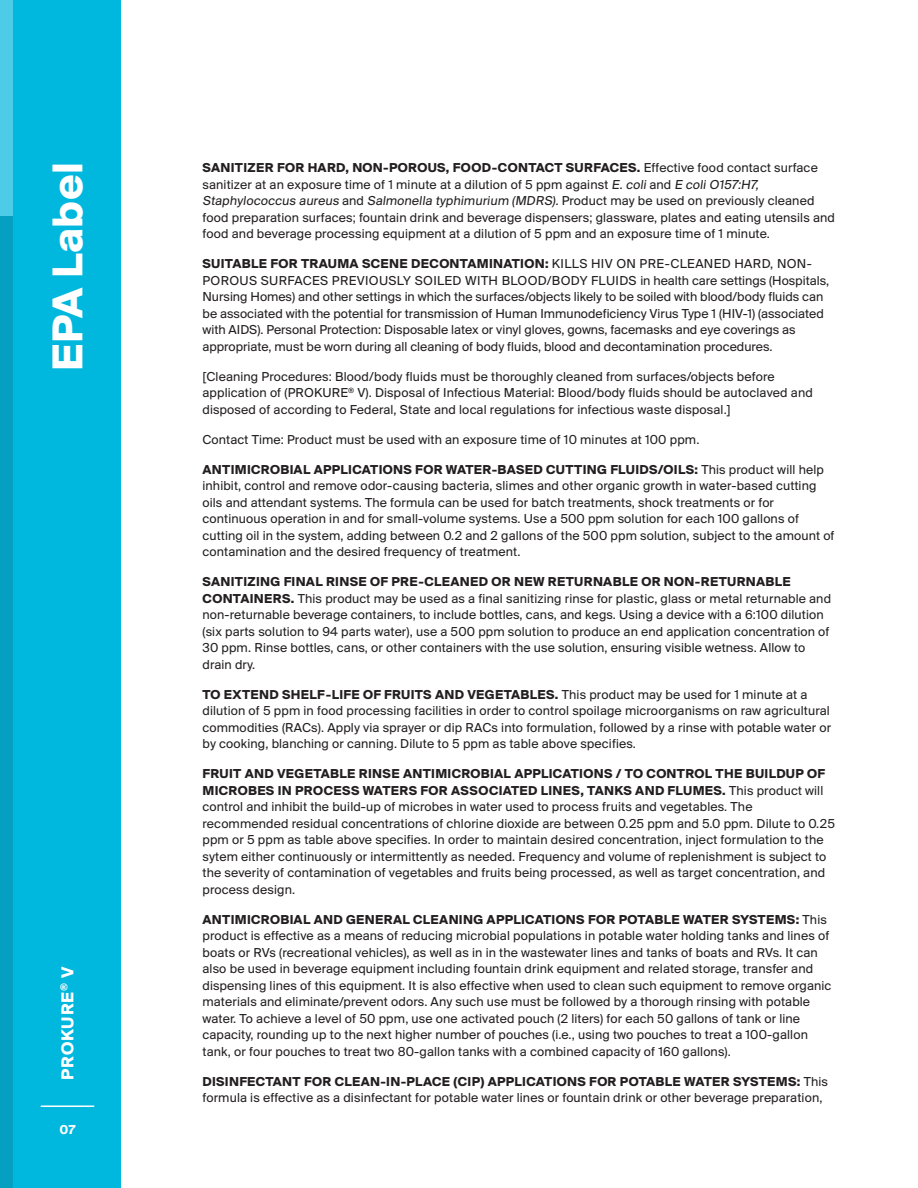
<style>
.page{position:relative;width:918px;height:1188px;background:#fff}
.page>*{position:absolute;margin:0;border:0;box-sizing:border-box;transform-origin:0 0}
.t1{font:700 45px "Suisse BP Intl";letter-spacing:.01em;color:#fff}
.t2{font:700 18px "Suisse BP Intl";letter-spacing:.05em;color:#fff}
.t3{font:13.5px/16.5px "Suisse BP Intl";letter-spacing:.01em;color:#231f20}
.t4{font:700 13.5px "Suisse BP Intl";color:#fff}
.s1{font-weight:700}
</style>
<div class="page">
<div style="left:0;top:0;width:122px;height:1188px;background:#00b7de"></div>
<hr style="left:41px;top:1106px;width:53px;height:1px;background:#fff">
<div style="left:0;top:216px;width:14px;height:972px;background:#05a0c1"></div>
<div style="left:0;top:0;width:14px;height:216px;background:#4ccce7"></div>
<h1 class="t1" style="left:41px;top:371px;width:211px;rotate:-90deg">EPA Label</h1>
<h2 class="t2" style="left:57px;top:1080px;width:115px;rotate:-90deg">PROKURE<sup>®</sup> V</h2>
<p class="t4" style="left:60px;top:1122px;width:17px">07</p>
<p class="t3" style="left:202px;top:159px;width:634px"><span class="s1">SANITIZER FOR HARD, NON-POROUS, FOOD-CONTACT SURFACES.</span> Effective food contact surface sanitizer at an exposure time of 1 minute at a dilution of 5 ppm against E. coli and E coli O157:H7, Staphylococcus aureus a n d Salmonella typhimurium (MDRS). Pro d u ct m ay b e u s ed o n p revi o u s l y c l ea n ed food preparation surfaces; fountain drink and beverage dispensers; glassware, plates and eating utensils and food and beverage processing equipment at a dilution of 5 ppm and an exposure time of 1 minute.</p>
<p class="t3" style="left:202px;top:255px;width:628px"><span class="s1">SUITABLE FOR TRAUMA SCENE DECONTAMINATION:</span> KILLS HIV ON PRE-CLEANED HARD, NON-POROUS SURFACES PREVIOUSLY SOILED WITH BLOOD/BODY FLUIDS in health care settings (Hospitals, Nursing Homes) and other settings in which the surfaces/objects likely to be soiled with blood/body fluids can be associated with the potential for transmission of Human Immunodeficiency Virus Type 1 (HIV-1) (associated with AIDS). Personal Protection: Disposable latex or vinyl gloves, gowns, facemasks and eye coverings as appropriate, must be worn during all cleaning of body fluids, blood and decontamination procedures.</p>
<p class="t3" style="left:202px;top:368px;width:612px">[Cleaning Procedures: Blood/body fluids must be thoroughly cleaned from surfaces/objects before application of (PROKURE<sup>®</sup> V). Disposal of Infectious Material: Blood/body fluids should be autoclaved and disposed of according to Federal, State and local regulations for infectious waste disposal.]</p>
<p class="t3" style="left:202px;top:431px;width:499px">Contact Time: Product must be used with an exposure time of 10 minutes at 100 ppm.</p>
<p class="t3" style="left:202px;top:461px;width:634px"><span class="s1">ANTIMICROBIAL APPLICATIONS FOR WATER-BASED CUTTING FLUIDS/OILS:</span> This product will help inhibit, control and remove odor-causing bacteria, slimes and other organic growth in water-based cutting oils and attendant systems. The formula can be used for batch treatments, shock treatments or for continuous operation in and for small-volume systems. Use a 500 ppm solution for each 100 gallons of cutting oil in the system, adding between 0.2 and 2 gallons of the 500 ppm solution, subject to the amount of contamination and the desired frequency of treatment.</p>
<p class="t3" style="left:202px;top:573px;width:630px"><span class="s1">SANITIZING FINAL RINSE OF PRE-CLEANED OR NEW RETURNABLE OR NON-RETURNABLE CONTAINERS.</span> This product may be used as a final sanitizing rinse for plastic, glass or metal returnable and non-returnable beverage containers, to include bottles, cans, and kegs. Using a device with a 6:100 dilution (six parts solution to 94 parts water), use a 500 ppm solution to produce an end application concentration of 30 ppm. Rinse bottles, cans, or other containers with the use solution, ensuring visible wetness. Allow to drain dry.</p>
<p class="t3" style="left:202px;top:686px;width:630px"><span class="s1">TO EXTEND SHELF-LIFE OF FRUITS AND VEGETABLES.</span> This product may be used for 1 minute at a dilution of 5 ppm in food processing facilities in order to control spoilage microorganisms on raw agricultural commodities (RACs). Apply via sprayer or dip RACs into formulation, followed by a rinse with potable water or by cooking, blanching or canning. Dilute to 5 ppm as table above specifies.</p>
<p class="t3" style="left:202px;top:765px;width:634px"><span class="s1">FRUIT AND VEGETABLE RINSE ANTIMICROBIAL APPLICATIONS / TO CONTROL THE BUILDUP OF MICROBES IN PROCESS WATERS FOR ASSOCIATED LINES, TANKS AND FLUMES.</span> This product will control and inhibit the build-up of microbes in water used to process fruits and vegetables. The recommended residual concentrations of chlorine dioxide are between 0.25 ppm and 5.0 ppm. Dilute to 0.25 ppm or 5 ppm as table above specifies. In order to maintain desired concentration, inject formulation to the sytem either continuously or intermittently as needed. Frequency and volume of replenishment is subject to the severity of contamination of vegetables and fruits being processed, as well as target concentration, and process design.</p>
<p class="t3" style="left:202px;top:911px;width:631px"><span class="s1">ANTIMICROBIAL AND GENERAL CLEANING APPLICATIONS FOR POTABLE WATER SYSTEMS:</span> This product is effective as a means of reducing microbial populations in potable water holding tanks and lines of boats or RVs (recreational vehicles), as well as in in the wastewater lines and tanks of boats and RVs. It can also be used in beverage equipment including fountain drink equipment and related storage, transfer and dispensing lines of this equipment. It is also effective when used to clean such equipment to remove organic materials and eliminate/prevent odors. Any such use must be followed by a thorough rinsing with potable water. To achieve a level of 50 ppm, use one activated pouch (2 liters) for each 50 gallons of tank or line capacity, rounding up to the next higher number of pouches (i.e., using two pouches to treat a 100-gallon tank, or four pouches to treat two 80-gallon tanks with a combined capacity of 160 gallons).</p>
<p class="t3" style="left:202px;top:1073px;width:627px"><span class="s1">DISINFECTANT FOR CLEAN-IN-PLACE (CIP) APPLICATIONS FOR POTABLE WATER SYSTEMS:</span> This formula is effective as a disinfectant for potable water lines or fountain drink or other beverage preparation,</p>
</div>
